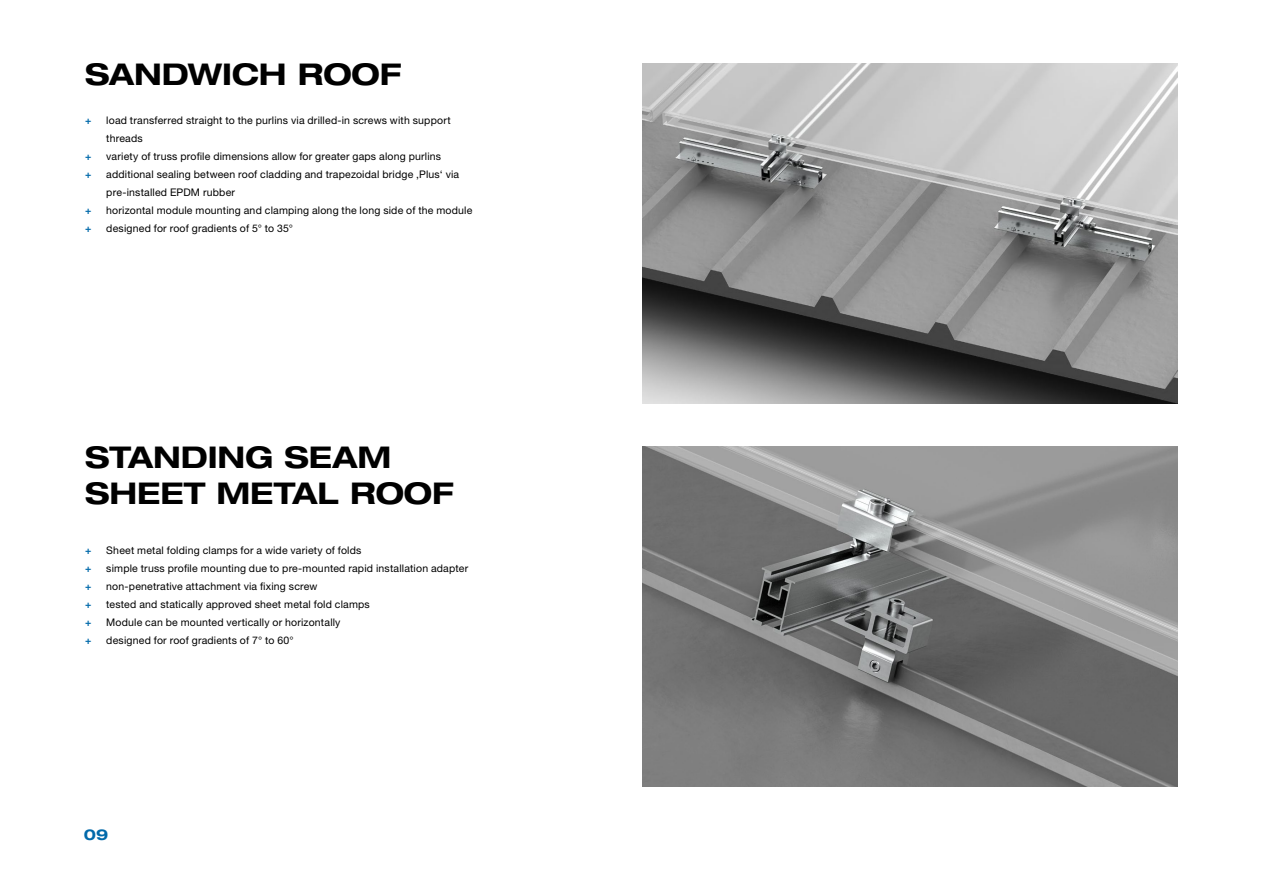
<style>
.page{position:relative;width:1263px;height:893px;background:#fff}
.page>*{position:absolute;margin:0;border:0;box-sizing:border-box;transform-origin:0 0}
.t1{font:700 expanded 30px/36px "Helvetica Neue LT Pro";letter-spacing:-.005em;color:#000}
.t2{font:700 expanded 15px "Helvetica Neue LT Pro";color:#0069aa}
.t3{font:10.5px/18px "Helvetica Neue LT Pro";letter-spacing:.02em;color:#000}
.t4{font:700 10.5px/18px "Helvetica Neue LT Pro";color:#0069aa}
</style>
<div class="page">
<img style="left:642px;top:446px;width:536px;height:341px">
<img style="left:642px;top:64px;width:536px;height:340px">
<h1 class="t1" style="left:85px;top:56px;width:318px">SANDWICH ROOF</h1>
<p class="t4" style="left:85px;top:111px;width:8px">+</p>
<p class="t4" style="left:85px;top:147px;width:8px">+ +</p>
<p class="t4" style="left:85px;top:201px;width:8px">+ +</p>
<p class="t3" style="left:106px;top:112px;width:368px">load transferred straight to the purlins via drilled-in screws with support threads<br>variety of truss profile dimensions allow for greater gaps along purlins additional sealing between roof cladding and trapezoidal bridge ‚Plus‘ via pre-installed EPDM rubber<br>horizontal module mounting and clamping along the long side of the module designed for roof gradients of 5° to 35°</p>
<h1 class="t1" style="left:85px;top:438px;width:370px">STANDING SEAM<br>SHEET METAL ROOF</h1>
<p class="t4" style="left:85px;top:541px;width:8px;text-align:justify">+ + + + + +</p>
<p class="t3" style="left:106px;top:541px;width:363px">Sheet metal folding clamps for a wide variety of folds<br>simple truss profile mounting due to pre-mounted rapid installation adapter non-penetrative attachment via fixing screw<br>tested and statically approved sheet metal fold clamps<br>Module can be mounted vertically or horizontally<br>designed for roof gradients of 7° to 60°</p>
<h2 class="t2" style="left:84px;top:825px;width:26px">09</h2>
</div>
